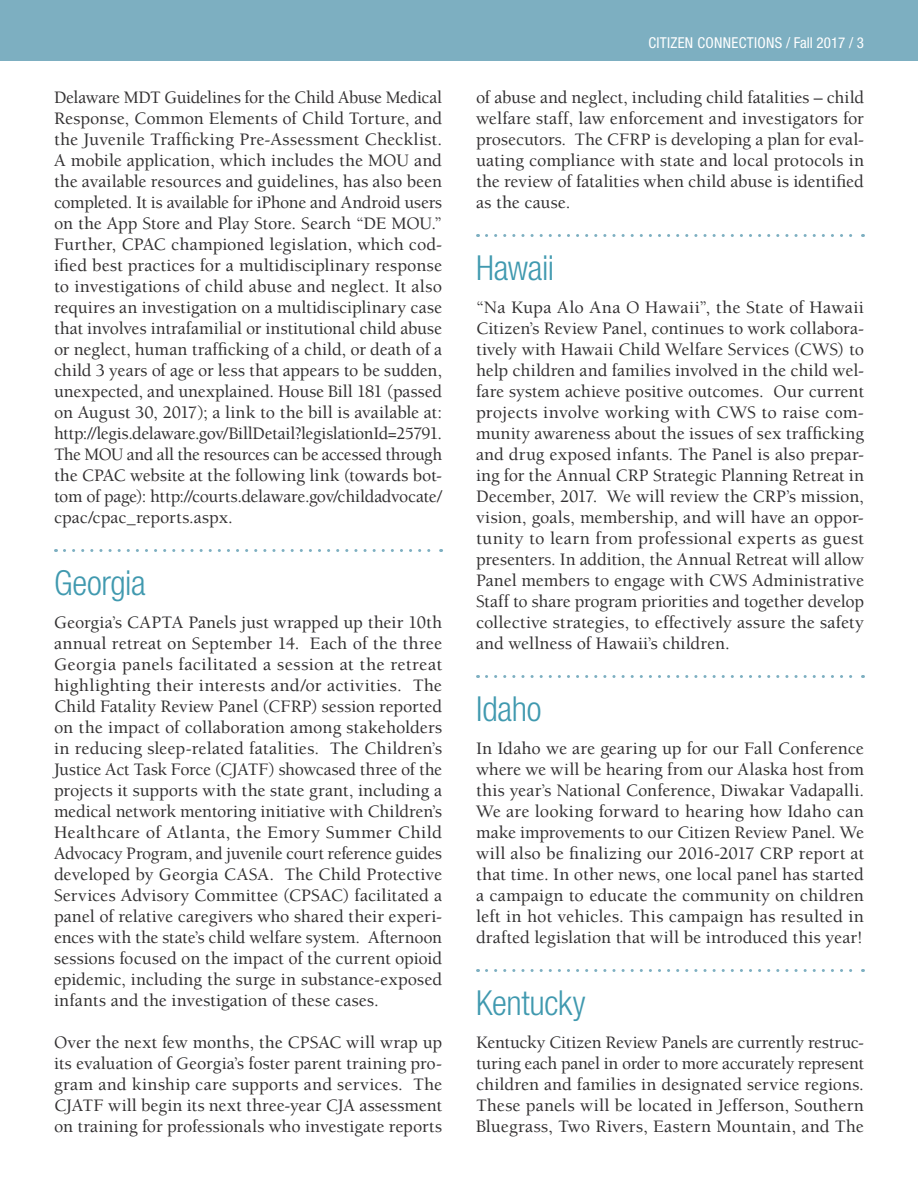
<style>
.page{position:relative;width:918px;height:1188px;background:#fff}
.page>*{position:absolute;margin:0;border:0;box-sizing:border-box;transform-origin:0 0}
.State_Name{font:300 condensed 34.5px "Helvetica Neue LT Std";letter-spacing:-.01em;color:#4099af}
.body{font:500 18px/21px "Berkeley Std";letter-spacing:.005em;color:#312f30;text-align:justify}
.t1{font:condensed 15px "Helvetica Neue LT Std";letter-spacing:.02em;color:#fff}
</style>
<div class="page">
<div style="left:0;top:0;width:918px;height:60px;background:#7dafc1"></div>
<svg style="left:64px;top:549px;width:378px;height:3px"></svg>
<svg style="left:486px;top:234px;width:377px;height:3px"></svg>
<svg style="left:486px;top:675px;width:377px;height:3px"></svg>
<svg style="left:486px;top:969px;width:377px;height:3px"></svg>
<p class="body" style="left:54px;top:87px;width:390px">Delaware MDT Guidelines for the Child Abuse Medical Response, Common Elements of Child Torture, and the Juvenile Trafficking Pre-Assessment Checklist.<br>A mobile application, which includes the MOU and the available resources and guidelines, has also been completed. It is available for iPhone and Android users on the App Store and Play Store. Search “DE MOU.” Further, CPAC championed legislation, which cod&shy;ified best practices for a multidisciplinary response to investigations of child abuse and neglect. It also requires an investigation on a multidisciplinary case that involves intrafamilial or institutional child abuse or neglect, human trafficking of a child, or death of a child 3 years of age or less that appears to be sudden, unexpected, and unexplained. House Bill 181 (passed on August 30, 2017); a link to the bill is available at: http://legis.delaware.gov/BillDetail?legislationId=25791.<br>The MOU and all the resources can be accessed through the CPAC website at the following link (towards bot&shy;tom of page): http://courts.delaware.gov/childadvocate/ cpac/cpac_reports.aspx.</p>
<h3 class="State_Name" style="left:54px;top:563px;width:93px">Georgia</h3>
<p class="body" style="left:54px;top:612px;width:390px">Georgia’s CAPTA Panels just wrapped up their 10th annual retreat on September 14. Each of the three Georgia panels facilitated a session at the retreat highlighting their interests and/or activities. The Child Fatality Review Panel (CFRP) session reported on the impact of collaboration among stakeholders in reducing sleep-related fatalities. The Children’s Justice Act Task Force (CJATF) showcased three of the projects it supports with the state grant, including a medical network mentoring initiative with Children’s Healthcare of Atlanta, the Emory Summer Child Advocacy Program, and juvenile court reference guides developed by Georgia CASA. The Child Protective Services Advisory Committee (CPSAC) facilitated a panel of relative caregivers who shared their experi&shy;ences with the state’s child welfare system. Afternoon sessions focused on the impact of the current opioid epidemic, including the surge in substance-exposed infants and the investigation of these cases.</p>
<p class="body" style="left:54px;top:1032px;width:390px">Over the next few months, the CPSAC will wrap up its evaluation of Georgia’s foster parent training pro&shy;gram and kinship care supports and services. The CJATF will begin its next three-year CJA assessment on training for professionals who investigate reports</p>
<p class="t1" style="left:648px;top:34px;width:217px">CITIZEN CONNECTIONS / Fall 2017 / 3</p>
<p class="body" style="left:476px;top:87px;width:390px">of abuse and neglect, including child fatalities – child welfare staff, law enforcement and investigators for prosecutors. The CFRP is developing a plan for eval&shy;uating compliance with state and local protocols in the review of fatalities when child abuse is identified as the cause.</p>
<h3 class="State_Name" style="left:476px;top:248px;width:80px">Hawaii</h3>
<p class="body" style="left:476px;top:297px;width:390px">“Na Kupa Alo Ana O Hawaii”, the State of Hawaii Citizen’s Review Panel, continues to work collabora&shy;tively with Hawaii Child Welfare Services (CWS) to help children and families involved in the child wel&shy;fare system achieve positive outcomes. Our current projects involve working with CWS to raise com&shy;munity awareness about the issues of sex trafficking and drug exposed infants. The Panel is also prepar&shy;ing for the Annual CRP Strategic Planning Retreat in December, 2017. We will review the CRP’s mission, vision, goals, membership, and will have an oppor&shy;tunity to learn from professional experts as guest presenters. In addition, the Annual Retreat will allow Panel members to engage with CWS Administrative Staff to share program priorities and together develop collective strategies, to effectively assure the safety and wellness of Hawaii’s children.</p>
<h3 class="State_Name" style="left:476px;top:689px;width:67px">Idaho</h3>
<p class="body" style="left:476px;top:738px;width:390px">In Idaho we are gearing up for our Fall Conference where we will be hearing from our Alaska host from this year’s National Conference, Diwakar Vadapalli.<br>We are looking forward to hearing how Idaho can make improvements to our Citizen Review Panel. We will also be finalizing our 2016-2017 CRP report at that time. In other news, one local panel has started a campaign to educate the community on children left in hot vehicles. This campaign has resulted in drafted legislation that will be introduced this year!</p>
<h3 class="State_Name" style="left:476px;top:983px;width:111px">Kentucky</h3>
<p class="body" style="left:476px;top:1032px;width:390px">Kentucky Citizen Review Panels are currently restruc&shy;turing each panel in order to more accurately represent children and families in designated service regions.<br>These panels will be located in Jefferson, Southern Bluegrass, Two Rivers, Eastern Mountain, and The</p>
</div>
